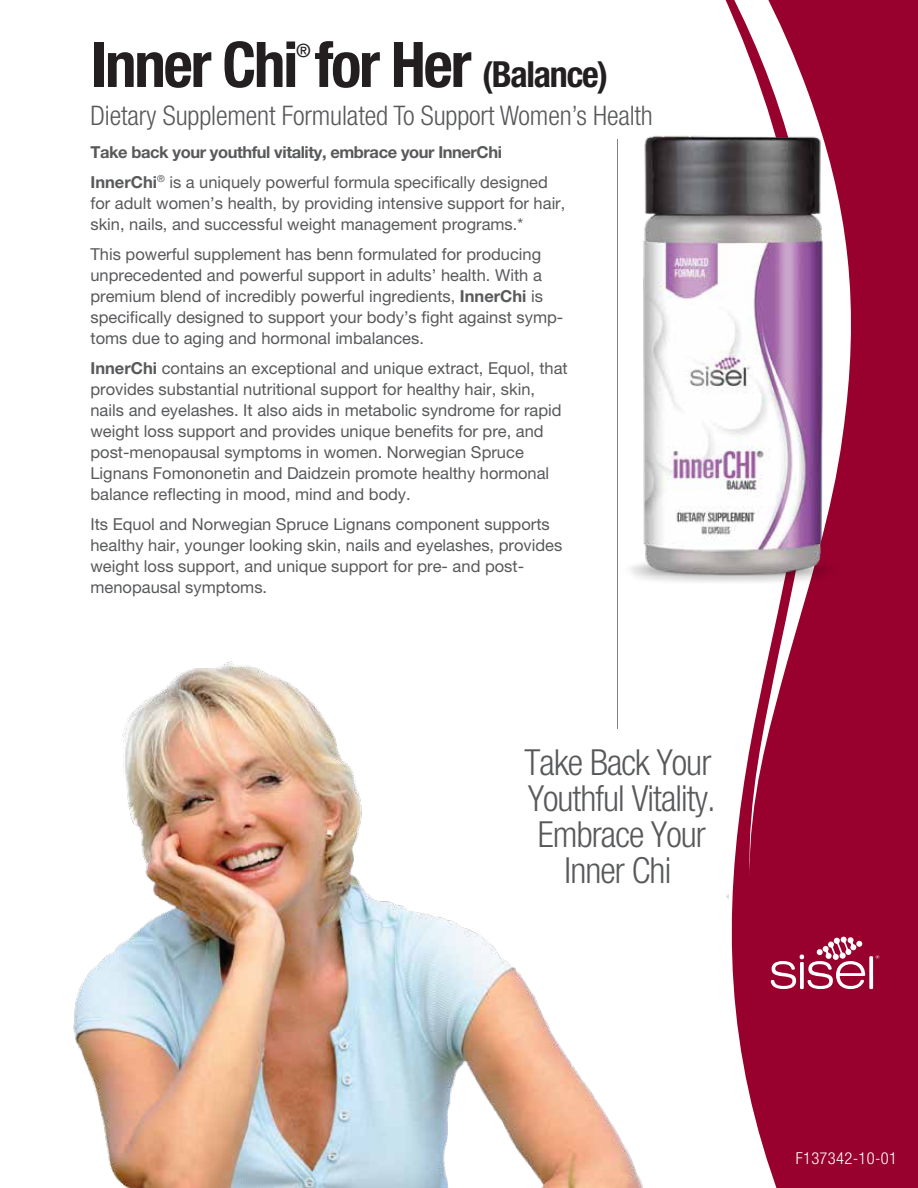
<style>
.page{position:relative;width:918px;height:1188px;background:#fff}
.page>*{position:absolute;margin:0;border:0;box-sizing:border-box;transform-origin:0 0}
.t1{font:700 condensed 63px "Helvetica Neue LT Pro";letter-spacing:-.035em;color:#231f20}
.t2{font:300 condensed 36px/36px "Helvetica Neue LT Pro";letter-spacing:-.025em;color:#58595b;text-align:center}
.t3{font:700 condensed 36px "Helvetica Neue LT Pro";letter-spacing:-.035em;color:#231f20}
.t4{font:300 condensed 27px "Helvetica Neue LT Pro";letter-spacing:-.005em;color:#58595b}
.t5{font:500 18.3px "Helvetica Neue LT Pro";color:#231f20}
.t6{font:16.5px/21px "Helvetica Neue LT Pro";color:#58595b}
.t7{font:700 16.5px/30px "Helvetica Neue LT Pro";letter-spacing:-.025em;color:#58595b}
.t8{font:300 condensed 16.5px "Helvetica Neue LT Pro";letter-spacing:.02em;color:#fff}
.s1{font-size:63px}
.s2{font-weight:400}
.s3{font-weight:700}
</style>
<div class="page">
<img style="left:73px;top:594px;width:570px;height:594px">
<svg style="left:725px;top:0;width:193px;height:1188px;fill:#98002e"></svg>
<img style="left:617px;top:126px;width:263px;height:468px">
<hr style="left:618px;top:140px;width:1px;height:589px;background:#808285">
<svg style="left:771px;top:936px;width:108px;height:53px"></svg>
<h1 class="t1" style="left:91px;top:26px;width:209px">Inner Chi</h1>
<p class="t5" style="left:296px;top:40px;width:16px">®</p>
<h2 class="t3" style="left:315px;top:52px;width:295px"><span class="s1">for Her</span> (Balance)</h2>
<h3 class="t4" style="left:90px;top:100px;width:564px">Dietary Supplement Formulated To Support Women’s Health</h3>
<p class="t7" style="left:90px;top:136px;width:459px">Take back your youthful vitality, embrace your InnerChi<br>InnerChi<sup>®</sup> <span class="s2">is a uniquely powerful formula specifically designed</span></p>
<p class="t6" style="left:90px;top:192px;width:476px">for adult women’s health, by providing intensive support for hair, skin, nails, and successful weight management programs.*</p>
<p class="t6" style="left:90px;top:243px;width:474px">This powerful supplement has benn formulated for producing unprecedented and powerful support in adults’ health. With a premium blend of incredibly powerful ingredients, <span class="s3">InnerChi</span> is specifically designed to support your body’s fight against symp&shy;toms due to aging and hormonal imbalances.</p>
<p class="t6" style="left:90px;top:357px;width:479px"><span class="s3">InnerChi</span> contains an exceptional and unique extract, Equol, that provides substantial nutritional support for healthy hair, skin, nails and eyelashes. It also aids in metabolic syndrome for rapid weight loss support and provides unique benefits for pre, and post-menopausal symptoms in women. Norwegian Spruce Lignans Fomononetin and Daidzein promote healthy hormonal balance reflecting in mood, mind and body.</p>
<p class="t6" style="left:90px;top:513px;width:473px">Its Equol and Norwegian Spruce Lignans component supports healthy hair, younger looking skin, nails and eyelashes, provides weight loss support, and unique support for pre- and post&shy;menopausal symptoms.</p>
<h2 class="t2" style="left:525px;top:744px;width:193px">Take Back Your<br>Youthful Vitality.<br>Embrace Your<br>Inner Chi</h2>
<p class="t8" style="left:796px;top:1149px;width:103px">F137342-10-01</p>
</div>
